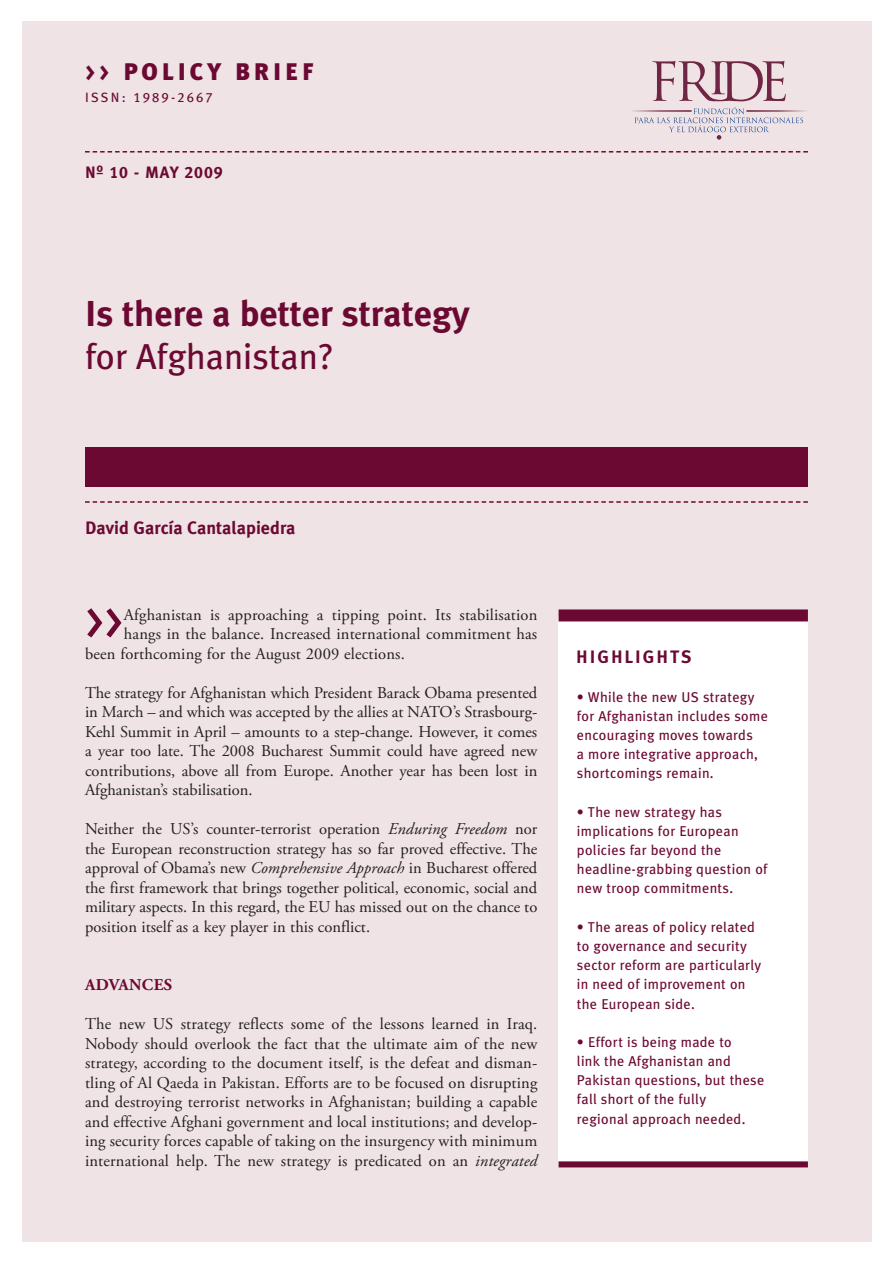
<style>
.page{position:relative;width:893px;height:1263px;background:#fff}
.page>*{position:absolute;margin:0;border:0;box-sizing:border-box;transform-origin:0 0}
.t1{font:54px "Meta Plus Book Caps";color:#6c0932}
.t2{font:700 36px "Meta Plus";color:#6c0932}
.t3{font:36px "Meta Plus";color:#6c0932}
.t4{font:900 24px "Meta Plus";letter-spacing:.165em;color:#6c0932}
.t5{font:700 18px "Meta Plus";color:#6c0932}
.t6{font:700 18px "Meta Plus";letter-spacing:.11em;color:#6c0932}
.t7{font:16.5px/19.5px "Adobe Garamond Pro";letter-spacing:.01em;color:#231f20;text-align:justify}
.t8{font:16.5px "Meta Plus Bold Caps";letter-spacing:.055em;color:#6c0932}
.t9{font:700 16.5px "Adobe Garamond Pro";letter-spacing:.025em;color:#6c0932}
.t10{font:14.25px/19.2px "Meta Plus";letter-spacing:.02em;color:#6c0932}
.t11{font:13.5px "Meta Plus Book Caps";letter-spacing:.16em;color:#6c0932}
.s1{font-family:"Meta Plus Bold Caps";font-weight:400}
.s2{font-style:italic}
</style>
<div class="page">
<div style="left:22px;top:22px;width:850px;height:1220px;background:#efe3e5"></div>
<svg style="left:85px;top:151px;width:723px;height:2px"></svg>
<div style="left:85px;top:447px;width:723px;height:39px;background:#6c0932"></div>
<svg style="left:85px;top:501px;width:723px;height:2px"></svg>
<svg style="left:632px;top:61px;width:174px;height:79px"></svg>
<div style="left:559px;top:616px;width:249px;height:545px;background:#fff"></div>
<div style="left:559px;top:609px;width:249px;height:12px;background:#6c0932"></div>
<div style="left:559px;top:1161px;width:249px;height:6px;background:#6c0932"></div>
<h3 class="t4" style="left:85px;top:57px;width:230px"><span class="s1">&gt;&gt;</span> POLICY BRIEF</h3>
<p class="t11" style="left:85px;top:90px;width:129px">ISSN: 1989-2667</p>
<p class="t8" style="left:85px;top:162px;width:139px">Nº 10 - MAY 2009</p>
<h2 class="t2" style="left:85px;top:292px;width:386px">Is there a better strategy</h2>
<h2 class="t3" style="left:85px;top:335px;width:250px">for Afghanistan?</h2>
<p class="t5" style="left:85px;top:518px;width:212px">David García Cantalapiedra</p>
<h1 class="t1" style="left:85px;top:589px;width:39px">&gt;&gt;</h1>
<p class="t7" style="left:124px;top:606px;width:415px">Afghanistan is approaching a tipping point. Its stabilisation</p>
<p class="t7" style="left:124px;top:625px;width:415px">hangs in the balance. Increased international commitment has</p>
<p class="t7" style="left:85px;top:645px;width:321px">been forthcoming for the August 2009 elections.</p>
<p class="t7" style="left:85px;top:684px;width:454px">The strategy for Afghanistan which President Barack Obama presented in March – and which was accepted by the allies at NATO’s Strasbourg-Kehl Summit in April – amounts to a step-change. However, it comes a year too late. The 2008 Bucharest Summit could have agreed new contributions, above all from Europe. Another year has been lost in Afghanistan’s stabilisation.</p>
<p class="t7" style="left:85px;top:820px;width:454px">Neither the US’s counter-terrorist operation <span class="s2">Enduring Freedom</span> nor the European reconstruction strategy has so far proved effective. The approval of Obama’s new <span class="s2">Comprehensive Approach</span> in Bucharest offered the first framework that brings together political, economic, social and military aspects. In this regard, the EU has missed out on the chance to position itself as a key player in this conflict.</p>
<p class="t9" style="left:85px;top:978px;width:89px">ADVANCES</p>
<p class="t7" style="left:85px;top:1016px;width:454px">The new US strategy reflects some of the lessons learned in Iraq.<br>Nobody should overlook the fact that the ultimate aim of the new strategy, according to the document itself, is the defeat and disman&shy;tling of Al Qaeda in Pakistan. Efforts are to be focused on disrupting and destroying terrorist networks in Afghanistan; building a capable and effective Afghani government and local institutions; and develop&shy;ing security forces capable of taking on the insurgency with minimum international help. The new strategy is predicated on an <span class="s2">integrated</span></p>
<p class="t6" style="left:576px;top:646px;width:117px">HIGHLIGHTS</p>
<p class="t10" style="left:577px;top:687px;width:192px">• While the new US strategy for Afghanistan includes some encouraging moves towards<br>a more integrative approach, shortcomings remain.</p>
<p class="t10" style="left:577px;top:802px;width:192px">• The new strategy has implications for European policies far beyond the headline-grabbing question of new troop commitments.</p>
<p class="t10" style="left:577px;top:917px;width:186px">• The areas of policy related to governance and security sector reform are particularly in need of improvement on the European side.</p>
<p class="t10" style="left:577px;top:1032px;width:189px">• Effort is being made to<br>link the Afghanistan and<br>Pakistan questions, but these fall short of the fully<br>regional approach needed.</p>
</div>
